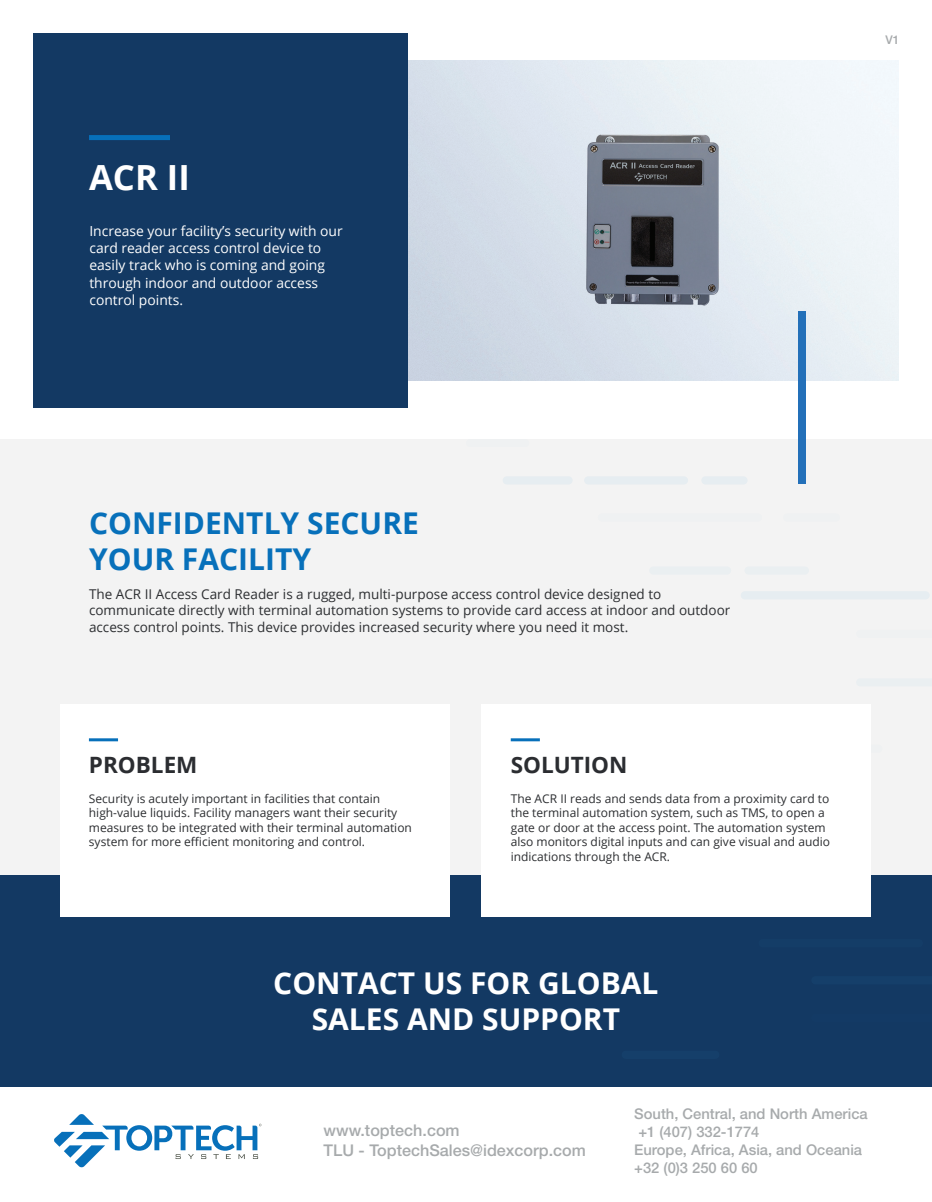
<style>
.page{position:relative;width:932px;height:1202px;background:#fff}
.page>*{position:absolute;margin:0;border:0;box-sizing:border-box;transform-origin:0 0}
.t1{font:700 34.65px "Open Sans";color:#fff}
.t2{font:700 30px/36px "Open Sans";color:#fff;text-align:center}
.t3{font:700 30px/36px "Open Sans";color:#0770ba}
.t4{font:700 22.5px "Open Sans";color:#2b2d31}
.t5{font:500 16.2px/20px "Helvetica Neue LT Std";color:#a7aaac}
.t6{font:500 14.7px/18.3px "Helvetica Neue LT Std";color:#a7aaac}
.t7{font:13.8px/17.4px "Open Sans";color:#fff}
.t8{font:13.5px/16.2px "Open Sans";color:#2c2e31}
.t9{font:12px/14.4px "Open Sans";color:#2c2e31}
.t10{font:500 12px "Helvetica Neue LT Std";color:#a7aaac}
</style>
<div class="page">
<svg style="left:54px;top:1114px;width:207px;height:53px"></svg>
<div style="left:0;top:439px;width:932px;height:475px;background:#f3f3f3"></div>
<img style="left:408px;top:61px;width:490px;height:319px">
<div style="left:33px;top:33px;width:375px;height:374px;background:#133963"></div>
<div style="left:0;top:875px;width:932px;height:211px;background:#133963"></div>
<div style="left:798px;top:311px;width:8px;height:173px;background:#2370b9"></div>
<div style="left:502px;top:476px;width:70px;height:8px;background:#e6edf1;border-radius:4px"></div>
<div style="left:584px;top:476px;width:104px;height:8px;background:#e6edf1;border-radius:4px"></div>
<div style="left:701px;top:476px;width:46px;height:8px;background:#e6edf1;border-radius:4px"></div>
<div style="left:740px;top:591px;width:189px;height:8px;background:#e6edf1;border-radius:4px"></div>
<div style="left:621px;top:1050px;width:98px;height:8px;background:#153f6a;border-radius:4px"></div>
<div style="left:649px;top:566px;width:82px;height:8px;background:#eaeff1;border-radius:4px"></div>
<div style="left:744px;top:566px;width:65px;height:8px;background:#eaeff1;border-radius:4px"></div>
<div style="left:758px;top:939px;width:164px;height:8px;background:#143d67;border-radius:4px"></div>
<div style="left:466px;top:439px;width:63px;height:8px;background:#eff1f2;border-radius:4px"></div>
<div style="left:597px;top:513px;width:165px;height:8px;background:#eff1f2;border-radius:4px"></div>
<div style="left:783px;top:513px;width:57px;height:8px;background:#eff1f2;border-radius:4px"></div>
<div style="left:669px;top:744px;width:213px;height:9px;background:#eff1f2;border-radius:4px"></div>
<div style="left:60px;top:703px;width:389px;height:213px;background:#fff"></div>
<div style="left:481px;top:703px;width:390px;height:213px;background:#fff"></div>
<hr style="left:89px;top:738px;width:29px;height:3px;background:#0770ba">
<hr style="left:510px;top:738px;width:30px;height:3px;background:#0770ba">
<div style="left:89px;top:135px;width:81px;height:5px;background:#0770ba"></div>
<h1 class="t1" style="left:89px;top:153px;width:102px">ACR II</h1>
<p class="t7" style="left:89px;top:221px;width:255px">Increase your facility’s security with our card reader access control device to easily track who is coming and going through indoor and outdoor access control points.</p>
<p class="t10" style="left:885px;top:32px;width:16px">V1</p>
<h2 class="t3" style="left:89px;top:504px;width:331px">CONFIDENTLY SECURE<br>YOUR FACILITY</h2>
<p class="t8" style="left:89px;top:586px;width:643px">The ACR II Access Card Reader is a rugged, multi-purpose access control device designed to communicate directly with terminal automation systems to provide card access at indoor and outdoor access control points. This device provides increased security where you need it most.</p>
<h3 class="t4" style="left:89px;top:749px;width:110px">PROBLEM</h3>
<h3 class="t4" style="left:510px;top:749px;width:118px">SOLUTION</h3>
<p class="t9" style="left:89px;top:791px;width:324px">Security is acutely important in facilities that contain high-value liquids. Facility managers want their security measures to be integrated with their terminal automation system for more efficient monitoring and control.</p>
<p class="t9" style="left:510px;top:791px;width:321px">The ACR II reads and sends data from a proximity card to the terminal automation system, such as TMS, to open a gate or door at the access point. The automation system also monitors digital inputs and can give visual and audio indications through the ACR.</p>
<h2 class="t2" style="left:273px;top:964px;width:387px">CONTACT US FOR GLOBAL<br>SALES AND SUPPORT</h2>
<h3 class="t5" style="left:323px;top:1120px;width:264px">www.toptech.com<br>TLU - ToptechSales@idexcorp.com</h3>
<p class="t6" style="left:634px;top:1104px;width:235px">South, Central, and North America +1 (407) 332-1774<br>Europe, Africa, Asia, and Oceania +32 (0)3 250 60 60</p>
</div>
